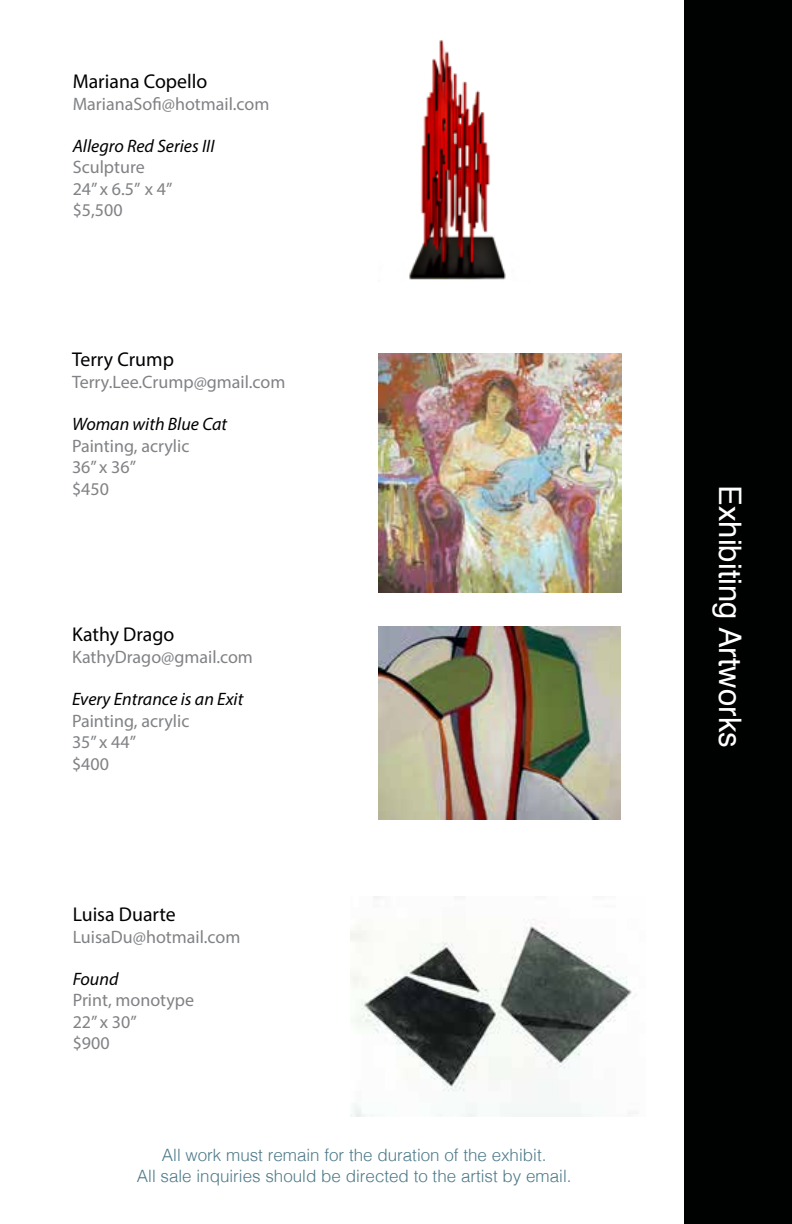
<style>
.page{position:relative;width:792px;height:1224px;background:#fff}
.page>*{position:absolute;margin:0;border:0;box-sizing:border-box;transform-origin:0 0}
.t1{font:31.2px "Helvetica";color:#fff}
.t2{font:20px "Myriad Pro";color:#000}
.t3{font:18px/21.6px "Myriad Pro";color:#808285}
.t4{font:italic 18px "Myriad Pro";color:#000}
.t5{font:300 17px/20.4px "Helvetica";color:#4e7a89;text-align:center}
</style>
<div class="page">
<img style="left:379px;top:354px;width:243px;height:238px">
<img style="left:409px;top:40px;width:97px;height:240px">
<img style="left:379px;top:626px;width:241px;height:193px">
<div style="left:684px;top:0;width:108px;height:1224px;background:#000101"></div>
<img style="left:350px;top:897px;width:282px;height:220px">
<p class="t2" style="left:73px;top:69px;width:136px">Mariana Copello</p>
<p class="t3" style="left:73px;top:92px;width:198px">MarianaSofi@hotmail.com</p>
<p class="t4" style="left:73px;top:134px;width:143px">Allegro Red Series III</p>
<p class="t3" style="left:73px;top:156px;width:101px">Sculpture<br>24” x 6.5” x 4” $5,500</p>
<p class="t2" style="left:72px;top:347px;width:103px">Terry Crump</p>
<p class="t3" style="left:72px;top:371px;width:215px">Terry.Lee.Crump@gmail.com</p>
<p class="t4" style="left:72px;top:413px;width:157px">Woman with Blue Cat</p>
<p class="t3" style="left:72px;top:435px;width:119px">Painting, acrylic<br>36” x 36”<br>$450</p>
<p class="t2" style="left:72px;top:622px;width:104px">Kathy Drago</p>
<p class="t3" style="left:72px;top:646px;width:183px">KathyDrago@gmail.com</p>
<p class="t4" style="left:72px;top:688px;width:173px">Every Entrance is an Exit</p>
<p class="t3" style="left:72px;top:710px;width:119px">Painting, acrylic<br>35” x 44”<br>$400</p>
<p class="t2" style="left:73px;top:902px;width:105px">Luisa Duarte</p>
<p class="t3" style="left:73px;top:925px;width:169px">LuisaDu@hotmail.com</p>
<p class="t4" style="left:73px;top:967px;width:47px">Found</p>
<p class="t3" style="left:73px;top:989px;width:123px">Print, monotype<br>22” x 30”<br>$900</p>
<p class="t5" style="left:137px;top:1144px;width:436px">All work must remain for the duration of the exhibit.<br>All sale inquiries should be directed to the artist by email.</p>
<h1 class="t1" style="left:754px;top:485px;width:264px;rotate:90deg">Exhibiting Artworks</h1>
</div>
